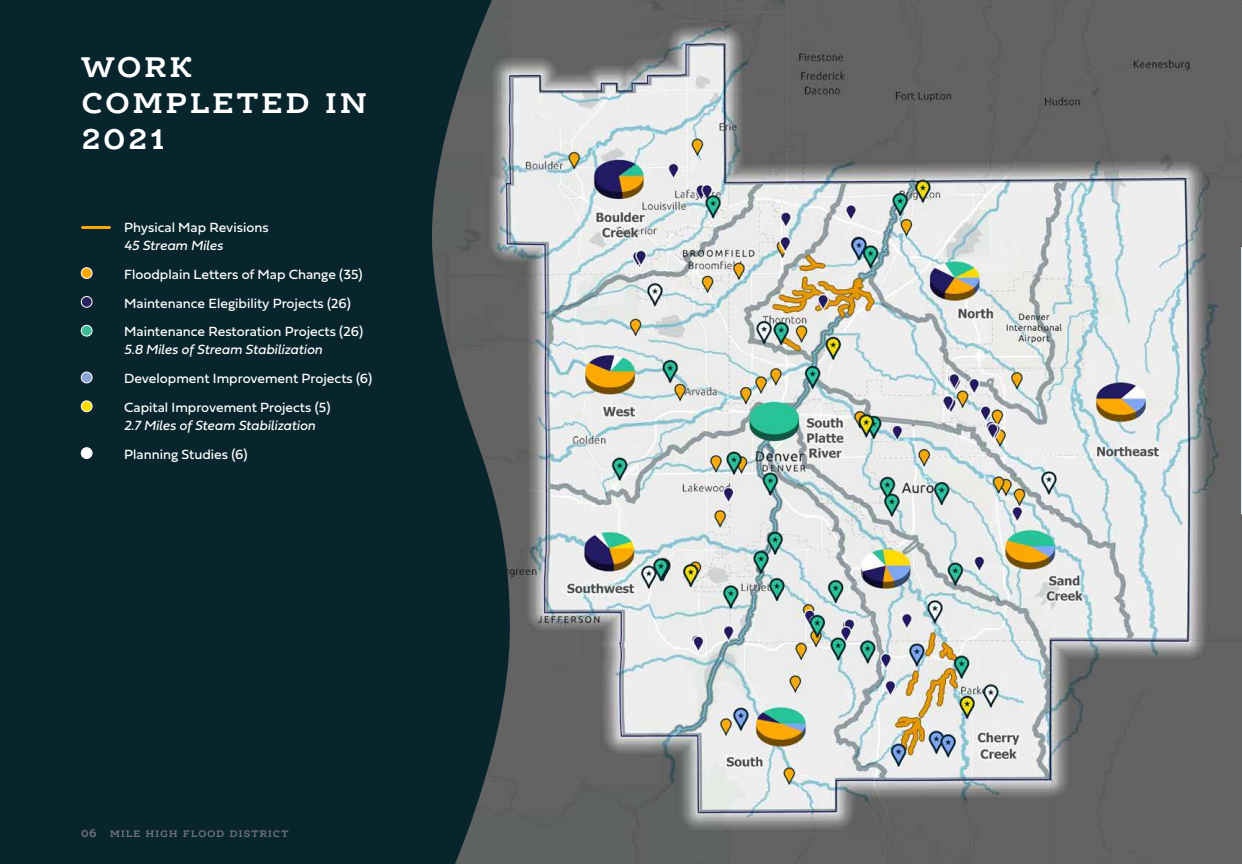
<style>
.page{position:relative;width:1242px;height:864px;background:#fff}
.page>*{position:absolute;margin:0;border:0;box-sizing:border-box;transform-origin:0 0}
.t1{font:600 36px/36px "Ernestine Pro";letter-spacing:.05em;color:#fff}
.t2{font:13.8px/28.8px "Fieldwork Hum";color:#fff}
.t3{font:italic 13.8px "Fieldwork";color:#fff}
.t4{font:600 12px "Ernestine Pro";letter-spacing:.05em;color:#6c7179}
.s1{font-weight:700}
</style>
<div class="page">
<img style="left:510px;top:0;width:732px;height:864px">
<div style="left:0;top:0;width:364px;height:864px;background:#08252d"></div>
<svg style="left:364px;top:0;width:146px;height:864px;fill:#08252d"></svg>
<svg style="left:1241px;top:162px;width:1px;height:702px"></svg>
<hr style="left:82px;top:226px;width:28px;height:3px;background:#fa0">
<div style="left:81px;top:268px;width:11px;height:11px;background:#fa0;border-radius:50%"></div>
<div style="left:81px;top:267px;width:11px;height:12px;border:1px solid #fff;border-radius:50%"></div>
<div style="left:81px;top:297px;width:11px;height:10px;background:#282461;border-radius:50%"></div>
<div style="left:81px;top:296px;width:11px;height:12px;border:1px solid #fff;border-radius:50%"></div>
<div style="left:81px;top:325px;width:11px;height:11px;background:#3cbb96;border-radius:50%"></div>
<div style="left:81px;top:325px;width:11px;height:11px;border:1px solid #fff;border-radius:50%"></div>
<div style="left:81px;top:372px;width:11px;height:11px;background:#87a4d5;border-radius:50%"></div>
<div style="left:81px;top:372px;width:11px;height:11px;border:1px solid #fff;border-radius:50%"></div>
<div style="left:81px;top:401px;width:11px;height:11px;background:#fddd00;border-radius:50%"></div>
<div style="left:81px;top:401px;width:11px;height:11px;border:1px solid #fff;border-radius:50%"></div>
<div style="left:81px;top:448px;width:11px;height:11px;background:#fff;border-radius:50%"></div>
<div style="left:81px;top:447px;width:11px;height:12px;border:1px solid #fff;border-radius:50%"></div>
<h1 class="t1" style="left:81px;top:46px;width:288px">Work<br>Completed In<br>2021</h1>
<p class="t2" style="left:124px;top:212px;width:146px">Physical Map Revisions</p>
<p class="t3" style="left:124px;top:235px;width:100px">45 Stream Miles</p>
<p class="t2" style="left:124px;top:259px;width:240px">Floodplain Letters of Map Change (35)<br>Maintenance Elegibility Projects (26)<br>Maintenance Restoration Projects (26)</p>
<p class="t3" style="left:124px;top:339px;width:200px">5.8 Miles of Stream Stabilization</p>
<p class="t2" style="left:124px;top:364px;width:250px">Development Improvement Projects (6)<br>Capital Improvement Projects (5)</p>
<p class="t3" style="left:124px;top:415px;width:193px">2.7 Miles of Steam Stabilization</p>
<p class="t2" style="left:124px;top:439px;width:125px">Planning Studies (6)</p>
<p class="t4" style="left:81px;top:826px;width:207px"><span class="s1">06</span> Mile High Flood District</p>
</div>
